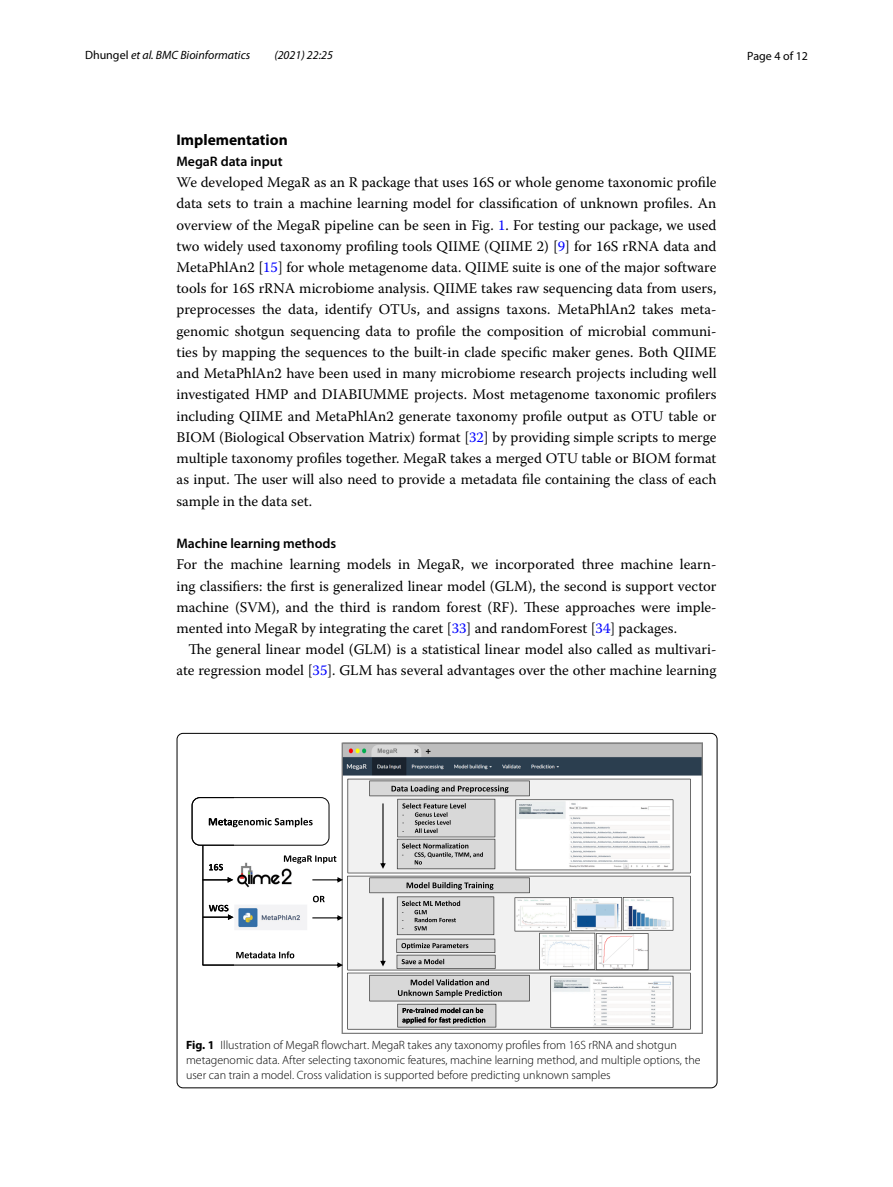
<style>
.page{position:relative;width:893px;height:1187px;background:#fff}
.page>*{position:absolute;margin:0;border:0;box-sizing:border-box;transform-origin:0 0}
.t1{font:700 15.45px "Myriad Pro";color:#000}
.t2{font:14.7px/21.3px "Warnock Pro";color:#000;text-align:justify}
.t3{font:600 13.8px "Myriad Pro";color:#000}
.t4{font:300 12px/15px "Myriad Pro";color:#000}
.t5{font:italic 12px "Myriad Pro";color:#000}
.t6{font:12px "Myriad Pro";color:#000}
.s1{font-style:normal}
.s2{color:#00f}
.s3{font-weight:700}
</style>
<div class="page">
<img style="left:341px;top:742px;width:361px;height:291px">
<hr style="left:202px;top:845px;width:1px;height:120px;background:#000">
<svg style="left:426px;top:749px;width:4px;height:4px"></svg>
<svg style="left:203px;top:778px;width:488px;height:251px"></svg>
<p class="t5" style="left:85px;top:48px;width:167px"><span class="s1">Dhungel</span> et al. BMC Bioinformatics</p>
<p class="t5" style="left:274px;top:48px;width:60px">(2021) 22:25</p>
<p class="t6" style="left:747px;top:48px;width:62px">Page 4 of 12</p>
<p class="t1" style="left:176px;top:129px;width:113px">Implementation</p>
<p class="t3" style="left:176px;top:152px;width:108px">MegaR data input</p>
<p class="t2" style="left:176px;top:171px;width:542px">We developed MegaR as an R package that uses 16S or whole genome taxonomic profile data sets to train a machine learning model for classification of unknown profiles. An overview of the MegaR pipeline can be seen in Fig. <span class="s2">1</span>. For testing our package, we used two widely used taxonomy profiling tools QIIME (QIIME 2) [<span class="s2">9</span>] for 16S rRNA data and MetaPhlAn2 [<span class="s2">15</span>] for whole metagenome data. QIIME suite is one of the major software tools for 16S rRNA microbiome analysis. QIIME takes raw sequencing data from users, preprocesses the data, identify OTUs, and assigns taxons. MetaPhlAn2 takes meta&shy;genomic shotgun sequencing data to profile the composition of microbial communi&shy;ties by mapping the sequences to the built-in clade specific maker genes. Both QIIME and MetaPhlAn2 have been used in many microbiome research projects including well investigated HMP and DIABIUMME projects. Most metagenome taxonomic profilers including QIIME and MetaPhlAn2 generate taxonomy profile output as OTU table or BIOM (Biological Observation Matrix) format [<span class="s2">32</span>] by providing simple scripts to merge multiple taxonomy profiles together. MegaR takes a merged OTU table or BIOM format as input. The user will also need to provide a metadata file containing the class of each sample in the data set.</p>
<p class="t3" style="left:176px;top:534px;width:161px">Machine learning methods</p>
<p class="t2" style="left:176px;top:553px;width:542px">For the machine learning models in MegaR, we incorporated three machine learn&shy;ing classifiers: the first is generalized linear model (GLM), the second is support vector machine (SVM), and the third is random forest (RF). These approaches were imple&shy;mented into MegaR by integrating the caret [<span class="s2">33</span>] and randomForest [<span class="s2">34</span>] packages.</p>
<p class="t2" style="left:176px;top:638px;width:542px;text-align:right">The general linear model (GLM) is a statistical linear model also called as multivari&shy;ate regression model [<span class="s2">35</span>]. GLM has several advantages over the other machine learning</p>
<p class="t4" style="left:186px;top:1037px;width:516px"><span class="s3">Fig. 1</span> Illustration of MegaR flowchart. MegaR takes any taxonomy profiles from 16S rRNA and shotgun metagenomic data. After selecting taxonomic features, machine learning method, and multiple options, the user can train a model. Cross validation is supported before predicting unknown samples</p>
</div>
